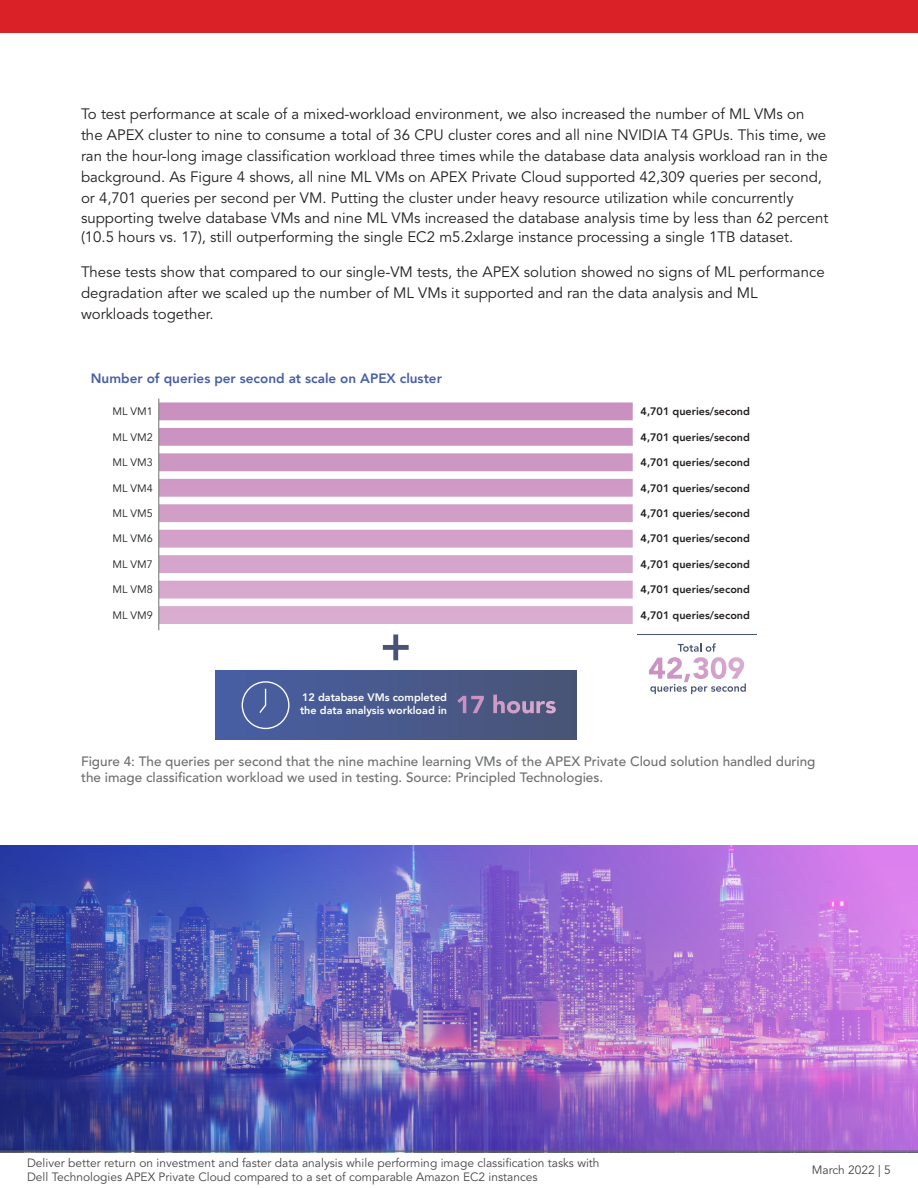
<style>
.page{position:relative;width:918px;height:1188px;background:#fff}
.page>*{position:absolute;margin:0;border:0;box-sizing:border-box;transform-origin:0 0}
.t1{font:15px/21px "Avenir LT Pro";color:#231f20}
.t2{font:500 13.5px/16.2px "Avenir LT Pro";color:#6d6f71}
.t3{font:800 13.5px "Avenir";color:#475fa7}
.t4{font:12px/14.4px "Avenir LT Pro";color:#464647}
.t5{font:800 10.8px "Avenir";color:#231f20}
.t6{font:800 10.8px/13px "Avenir";color:#fff}
.t7{font:10.8px "Avenir";color:#231f20}
</style>
<div class="page">
<hr style="left:637px;top:634px;width:120px;height:1px;background:#495474">
<div style="left:215px;top:671px;width:361px;height:69px;background:linear-gradient(to right,#4a61a6,#495374)"></div>
<svg style="left:383px;top:634px;width:26px;height:26px"></svg>
<svg style="left:650px;top:643px;width:96px;height:51px"></svg>
<svg style="left:160px;top:402px;width:473px;height:222px"></svg>
<hr style="left:159px;top:399px;width:1px;height:231px;background:#6d6f71">
<div style="left:242px;top:681px;width:48px;height:48px;border:1px solid #fff;border-radius:50%"></div>
<svg style="left:258px;top:687px;width:9px;height:27px"></svg>
<svg style="left:457px;top:695px;width:99px;height:18px;background:#796f97"></svg>
<img style="left:0;top:846px;width:918px;height:307px">
<hr style="left:0;top:1151px;width:918px;height:1px;background:#616265">
<div style="left:0;top:0;width:918px;height:32px;background:#da2128"></div>
<p class="t1" style="left:81px;top:104px;width:748px">To test performance at scale of a mixed-workload environment, we also increased the number of ML VMs on the APEX cluster to nine to consume a total of 36 CPU cluster cores and all nine NVIDIA T4 GPUs. This time, we ran the hour-long image classification workload three times while the database data analysis workload ran in the background. As Figure 4 shows, all nine ML VMs on APEX Private Cloud supported 42,309 queries per second, or 4,701 queries per second per VM. Putting the cluster under heavy resource utilization while concurrently</p>
<p class="t1" style="left:81px;top:208px;width:749px;line-height:19.5px">supporting twelve database VMs and nine ML VMs increased the database analysis time by less than 62 percent (10.5 hours vs. 17), still outperforming the single EC2 m5.2xlarge instance processing a single 1TB dataset.</p>
<p class="t1" style="left:81px;top:261px;width:745px">These tests show that compared to our single-VM tests, the APEX solution showed no signs of ML performance degradation after we scaled up the number of ML VMs it supported and ran the data analysis and ML workloads together.</p>
<p class="t3" style="left:91px;top:368px;width:353px">Number of queries per second at scale on APEX cluster</p>
<p class="t7" style="left:113px;top:405px;width:42px">ML VM1</p>
<p class="t7" style="left:113px;top:431px;width:42px">ML VM2</p>
<p class="t7" style="left:113px;top:456px;width:42px">ML VM3</p>
<p class="t7" style="left:113px;top:481px;width:42px">ML VM4</p>
<p class="t7" style="left:113px;top:507px;width:42px">ML VM5</p>
<p class="t7" style="left:113px;top:532px;width:42px">ML VM6</p>
<p class="t7" style="left:113px;top:558px;width:42px">ML VM7</p>
<p class="t7" style="left:113px;top:583px;width:42px">ML VM8</p>
<p class="t7" style="left:113px;top:609px;width:42px">ML VM9</p>
<p class="t6" style="left:300px;top:691px;width:149px">12 database VMs completed the data analysis workload in</p>
<p class="t5" style="left:641px;top:403px;width:111px">4,701 queries/second</p>
<p class="t5" style="left:641px;top:428px;width:111px">4,701 queries/second</p>
<p class="t5" style="left:641px;top:454px;width:111px">4,701 queries/second</p>
<p class="t5" style="left:641px;top:479px;width:111px">4,701 queries/second</p>
<p class="t5" style="left:641px;top:505px;width:111px">4,701 queries/second</p>
<p class="t5" style="left:641px;top:530px;width:111px">4,701 queries/second</p>
<p class="t5" style="left:641px;top:556px;width:111px">4,701 queries/second</p>
<p class="t5" style="left:641px;top:581px;width:111px">4,701 queries/second</p>
<p class="t5" style="left:641px;top:607px;width:111px">4,701 queries/second</p>
<p class="t2" style="left:81px;top:754px;width:736px">Figure 4: The queries per second that the nine machine learning VMs of the APEX Private Cloud solution handled during the image classification workload we used in testing. Source: Principled Technologies.</p>
<p class="t4" style="left:27px;top:1156px;width:574px">Deliver better return on investment and faster data analysis while performing image classification tasks with<br>Dell Technologies APEX Private Cloud compared to a set of comparable Amazon EC2 instances</p>
<p class="t4" style="left:812px;top:1163px;width:81px">March 2022 | 5</p>
</div>
